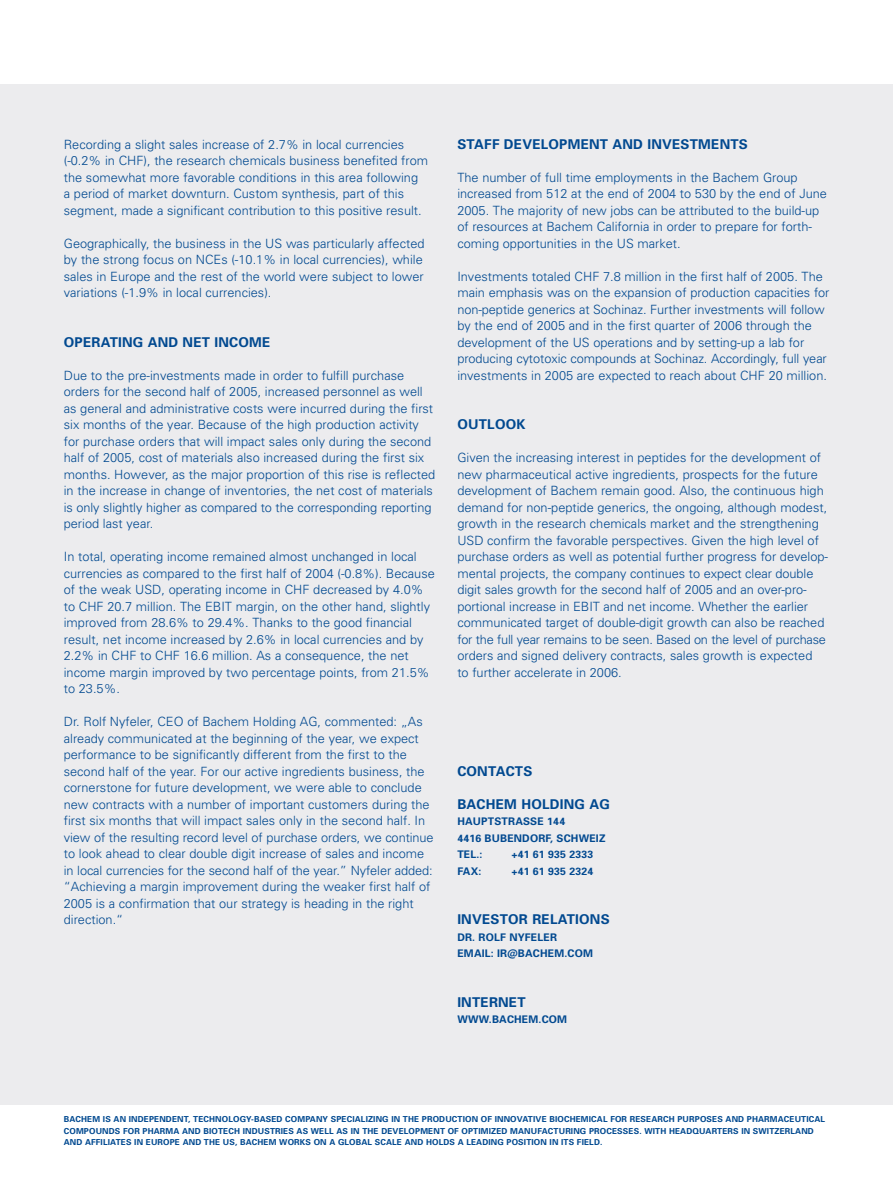
<style>
.page{position:relative;width:893px;height:1190px;background:#fff}
.page>*{position:absolute;margin:0;border:0;box-sizing:border-box;transform-origin:0 0}
.t1{font:700 13.5px "Univers";letter-spacing:.015em;color:#014990}
.t2{font:300 12.75px/16.5px "Univers";color:#014990}
.t3{font:700 10.5px/16.5px "Univers";letter-spacing:.015em;color:#014990}
.t4{font:700 8.25px/11.2px "Univers";letter-spacing:.015em;color:#014990}
</style>
<div class="page">
<div style="left:0;top:84px;width:892px;height:1020px;background:#ececee"></div>
<p class="t2" style="left:64px;top:137px;width:366px">Recording a slight sales increase of 2.7% in local currencies (-0.2% in CHF), the research chemicals business benefited from the somewhat more favorable conditions in this area following<br>a period of market downturn. Custom synthesis, part of this segment, made a significant contribution to this positive result.</p>
<p class="t2" style="left:64px;top:236px;width:362px">Geographically, the business in the US was particularly affected by the strong focus on NCEs (-10.1% in local currencies), while sales in Europe and the rest of the world were subject to lower variations (-1.9% in local currencies).</p>
<p class="t1" style="left:64px;top:336px;width:208px">OPERATING AND NET INCOME</p>
<p class="t2" style="left:64px;top:368px;width:373px">Due to the pre-investments made in order to fulfill purchase orders for the second half of 2005, increased personnel as well as general and administrative costs were incurred during the first six months of the year. Because of the high production activity for purchase orders that will impact sales only during the second half of 2005, cost of materials also increased during the first six months. However, as the major proportion of this rise is reflected in the increase in change of inventories, the net cost of materials is only slightly higher as compared to the corresponding reporting period last year.</p>
<p class="t2" style="left:64px;top:549px;width:372px">In total, operating income remained almost unchanged in local currencies as compared to the first half of 2004 (-0.8%). Because of the weak USD, operating income in CHF decreased by 4.0% to CHF 20.7 million. The EBIT margin, on the other hand, slightly improved from 28.6% to 29.4%. Thanks to the good financial result, net income increased by 2.6% in local currencies and by 2.2% in CHF to CHF 16.6 million. As a consequence, the net income margin improved by two percentage points, from 21.5% to 23.5%.</p>
<p class="t2" style="left:64px;top:714px;width:371px">Dr. Rolf Nyfeler, CEO of Bachem Holding AG, commented: „As already communicated at the beginning of the year, we expect performance to be significantly different from the first to the second half of the year. For our active ingredients business, the cornerstone for future development, we were able to conclude new contracts with a number of important customers during the first six months that will impact sales only in the second half. In view of the resulting record level of purchase orders, we continue to look ahead to clear double digit increase of sales and income in local currencies for the second half of the year.” Nyfeler added: “Achieving a margin improvement during the weaker first half of 2005 is a confirmation that our strategy is heading in the right direction.“</p>
<p class="t1" style="left:457px;top:138px;width:292px">STAFF DEVELOPMENT AND INVESTMENTS</p>
<p class="t2" style="left:457px;top:170px;width:371px">The number of full time employments in the Bachem Group increased from 512 at the end of 2004 to 530 by the end of June 2005. The majority of new jobs can be attributed to the build-up of resources at Bachem California in order to prepare for forth&shy;coming opportunities in the US market.</p>
<p class="t2" style="left:457px;top:269px;width:373px">Investments totaled CHF 7.8 million in the first half of 2005. The main emphasis was on the expansion of production capacities for non-peptide generics at Sochinaz. Further investments will follow by the end of 2005 and in the first quarter of 2006 through the development of the US operations and by setting-up a lab for producing cytotoxic compounds at Sochinaz. Accordingly, full year investments in 2005 are expected to reach about CHF 20 million.</p>
<p class="t1" style="left:457px;top:419px;width:70px">OUTLOOK</p>
<p class="t2" style="left:457px;top:450px;width:372px">Given the increasing interest in peptides for the development of new pharmaceutical active ingredients, prospects for the future development of Bachem remain good. Also, the continuous high demand for non-peptide generics, the ongoing, although modest, growth in the research chemicals market and the strengthening USD confirm the favorable perspectives. Given the high level of purchase orders as well as potential further progress for develop&shy;mental projects, the company continues to expect clear double digit sales growth for the second half of 2005 and an over-pro&shy;portional increase in EBIT and net income. Whether the earlier communicated target of double-digit growth can also be reached for the full year remains to be seen. Based on the level of purchase orders and signed delivery contracts, sales growth is expected<br>to further accelerate in 2006.</p>
<p class="t1" style="left:457px;top:765px;width:77px">CONTACTS</p>
<p class="t1" style="left:457px;top:798px;width:154px">BACHEM HOLDING AG</p>
<p class="t3" style="left:457px;top:814px;width:150px">HAUPTSTRASSE 144<br>4416 BUBENDORF, SCHWEIZ<br>TEL.:</p>
<p class="t3" style="left:511px;top:847px;width:83px">+41 61 935 2333</p>
<p class="t3" style="left:457px;top:863px;width:26px">FAX:</p>
<p class="t3" style="left:511px;top:863px;width:83px">+41 61 935 2324</p>
<p class="t1" style="left:457px;top:914px;width:154px">INVESTOR RELATIONS</p>
<p class="t3" style="left:457px;top:929px;width:137px">DR. ROLF NYFELER<br>EMAIL: IR@BACHEM.COM</p>
<p class="t1" style="left:457px;top:996px;width:70px">INTERNET</p>
<p class="t3" style="left:457px;top:1012px;width:111px">WWW.BACHEM.COM</p>
<p class="t4" style="left:64px;top:1114px;width:762px">BACHEM IS AN INDEPENDENT, TECHNOLOGY-BASED COMPANY SPECIALIZING IN THE PRODUCTION OF INNOVATIVE BIOCHEMICAL FOR RESEARCH PURPOSES AND PHARMACEUTICAL<br>COMPOUNDS FOR PHARMA AND BIOTECH INDUSTRIES AS WELL AS IN THE DEVELOPMENT OF OPTIMIZED MANUFACTURING PROCESSES. WITH HEADQUARTERS IN SWITZERLAND<br>AND AFFILIATES IN EUROPE AND THE US, BACHEM WORKS ON A GLOBAL SCALE AND HOLDS A LEADING POSITION IN ITS FIELD.</p>
</div>
